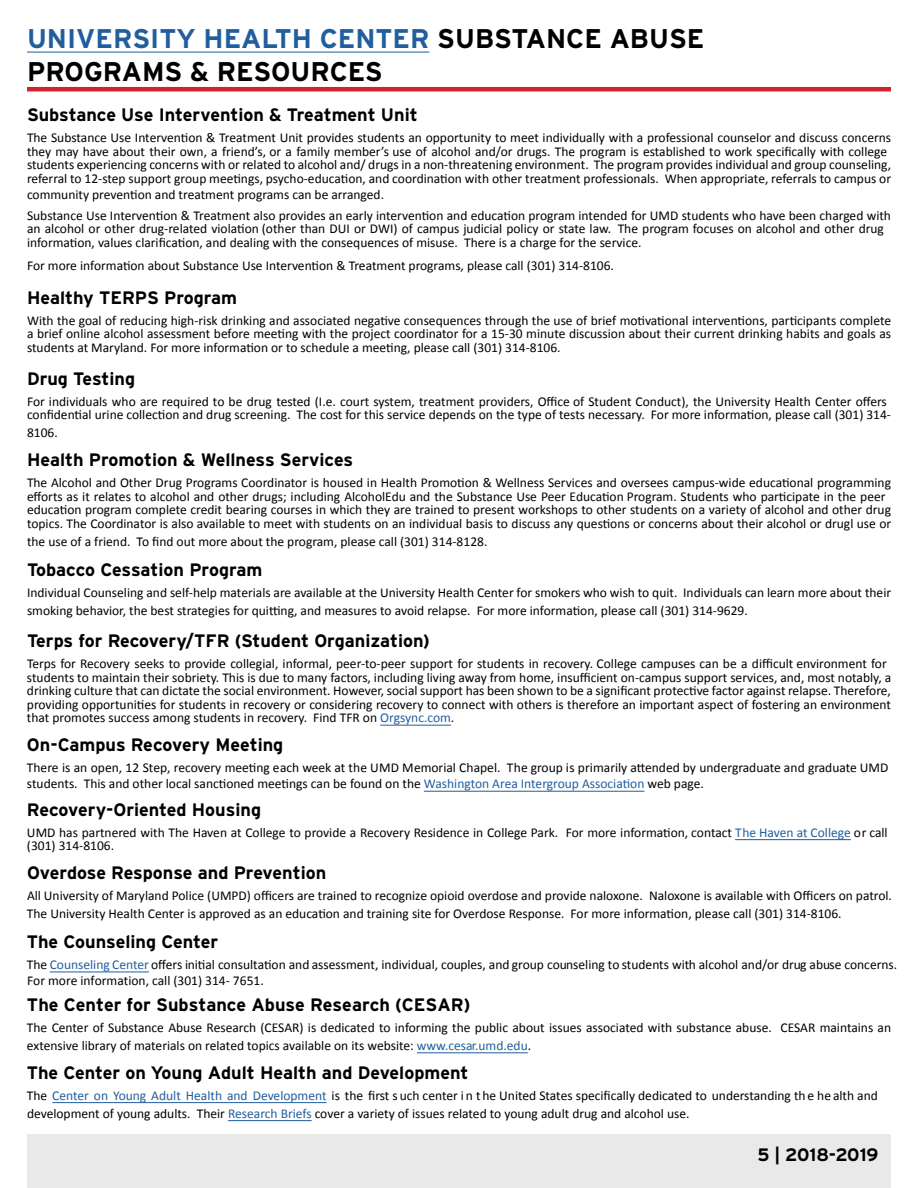
<style>
.page{position:relative;width:918px;height:1188px;background:#fff}
.page>*{position:absolute;margin:0;border:0;box-sizing:border-box;transform-origin:0 0}
.t1{font:700 27px/32.4px "Interstate";color:#000}
.t2{font:700 18px "Interstate";color:#000}
.t3{font:13.5px/13.5px "Calibri";color:#000}
.s1{color:#215e9e}
</style>
<div class="page">
<div style="left:27px;top:1135px;width:864px;height:53px;background:#e9e9ea"></div>
<hr style="left:27px;top:52px;width:402px;height:1px;background:#215e9e">
<hr style="left:27px;top:87px;width:864px;height:4px;background:#d2232a">
<hr style="left:228px;top:1120px;width:84px;height:1px;background:#215e9e">
<hr style="left:52px;top:1102px;width:275px;height:1px;background:#215e9e">
<hr style="left:417px;top:1052px;width:111px;height:1px;background:#215e9e">
<hr style="left:50px;top:972px;width:99px;height:1px;background:#215e9e">
<hr style="left:735px;top:839px;width:116px;height:1px;background:#215e9e">
<hr style="left:424px;top:791px;width:220px;height:1px;background:#215e9e">
<hr style="left:380px;top:725px;width:71px;height:1px;background:#215e9e">
<h1 class="t1" style="left:27px;top:23px;width:679px"><span class="s1">UNIVERSITY HEALTH CENTER</span> SUBSTANCE ABUSE<br>PROGRAMS &amp; RESOURCES</h1>
<h2 class="t2" style="left:27px;top:104px;width:392px">Substance Use Intervention &amp; Treatment Unit</h2>
<p class="t3" style="left:27px;top:131px;width:866px">The Substance Use Intervention &amp; Treatment Unit provides students an opportunity to meet individually with a professional counselor and discuss concerns they may have about their own, a friend’s, or a family member’s use of alcohol and/or drugs. The program is established to work specifically with college students experiencing concerns with or related to alcohol and/ drugs in a non-threatening environment. The program provides individual and group counseling, referral to 12-step support group meetings, psycho-education, and coordination with other treatment professionals. When appropriate, referrals to campus or</p>
<p class="t3" style="left:27px;top:184px;width:866px;line-height:21px">community prevention and treatment programs can be arranged.<br>Substance Use Intervention &amp; Treatment also provides an early intervention and education program intended for UMD students who have been charged with</p>
<p class="t3" style="left:27px;top:222px;width:858px">an alcohol or other drug-related violation (other than DUI or DWI) of campus judicial policy or state law. The program focuses on alcohol and other drug information, values clarification, and dealing with the consequences of misuse. There is a charge for the service.</p>
<p class="t3" style="left:27px;top:259px;width:588px">For more information about Substance Use Intervention &amp; Treatment programs, please call (301) 314-8106.</p>
<h2 class="t2" style="left:27px;top:287px;width:212px">Healthy TERPS Program</h2>
<p class="t3" style="left:27px;top:314px;width:866px;text-align:justify">With the goal of reducing high-risk drinking and associated negative consequences through the use of brief motivational interventions, participants complete a brief online alcohol assessment before meeting with the project coordinator for a 15-30 minute discussion about their current drinking habits and goals as students at Maryland. For more information or to schedule a meeting, please call (301) 314-8106.</p>
<h2 class="t2" style="left:27px;top:367px;width:110px">Drug Testing</h2>
<p class="t3" style="left:27px;top:394px;width:866px">For individuals who are required to be drug tested (I.e. court system, treatment providers, Office of Student Conduct), the University Health Center offers confidential urine collection and drug screening. The cost for this service depends on the type of tests necessary. For more information, please call (301) 314-</p>
<p class="t3" style="left:27px;top:426px;width:32px">8106.</p>
<h2 class="t2" style="left:27px;top:449px;width:328px">Health Promotion &amp; Wellness Services</h2>
<p class="t3" style="left:27px;top:476px;width:866px">The Alcohol and Other Drug Programs Coordinator is housed in Health Promotion &amp; Wellness Services and oversees campus-wide educational programming efforts as it relates to alcohol and other drugs; including AlcoholEdu and the Substance Use Peer Education Program. Students who participate in the peer education program complete credit bearing courses in which they are trained to present workshops to other students on a variety of alcohol and other drug topics. The Coordinator is also available to meet with students on an individual basis to discuss any questions or concerns about their alcohol or drugl use or</p>
<p class="t3" style="left:27px;top:535px;width:462px">the use of a friend. To find out more about the program, please call (301) 314-8128.</p>
<h2 class="t2" style="left:27px;top:558px;width:237px">Tobacco Cessation Program</h2>
<p class="t3" style="left:27px;top:583px;width:866px;line-height:18px">Individual Counseling and self-help materials are available at the University Health Center for smokers who wish to quit. Individuals can learn more about their smoking behavior, the best strategies for quitting, and measures to avoid relapse. For more information, please call (301) 314-9629.</p>
<h2 class="t2" style="left:27px;top:630px;width:404px">Terps for Recovery/TFR (Student Organization)</h2>
<p class="t3" style="left:27px;top:657px;width:866px">Terps for Recovery seeks to provide collegial, informal, peer-to-peer support for students in recovery. College campuses can be a difficult environment for students to maintain their sobriety. This is due to many factors, including living away from home, insufficient on-campus support services, and, most notably, a drinking culture that can dictate the social environment. However, social support has been shown to be a significant protective factor against relapse. Therefore, providing opportunities for students in recovery or considering recovery to connect with others is therefore an important aspect of fostering an environment that promotes success among students in recovery. Find TFR on <span class="s1">Orgsync.com</span>.</p>
<h2 class="t2" style="left:27px;top:734px;width:258px">On-Campus Recovery Meeting</h2>
<p class="t3" style="left:27px;top:760px;width:863px;line-height:16.2px">There is an open, 12 Step, recovery meeting each week at the UMD Memorial Chapel. The group is primarily attended by undergraduate and graduate UMD students. This and other local sanctioned meetings can be found on the <span class="s1">Washington Area Intergroup Association</span> web page.</p>
<h2 class="t2" style="left:27px;top:799px;width:236px">Recovery-Oriented Housing</h2>
<p class="t3" style="left:27px;top:826px;width:862px">UMD has partnered with The Haven at College to provide a Recovery Residence in College Park. For more information, contact <span class="s1">The Haven at College</span> or call (301) 314-8106.</p>
<h2 class="t2" style="left:27px;top:862px;width:301px">Overdose Response and Prevention</h2>
<p class="t3" style="left:27px;top:886px;width:866px;line-height:18px">All University of Maryland Police (UMPD) officers are trained to recognize opioid overdose and provide naloxone. Naloxone is available with Officers on patrol.<br>The University Health Center is approved as an education and training site for Overdose Response. For more information, please call (301) 314-8106.</p>
<h2 class="t2" style="left:27px;top:931px;width:193px">The Counseling Center</h2>
<p class="t3" style="left:27px;top:957px;width:872px;line-height:16.2px">The <span class="s1">Counseling Center</span> offers initial consultation and assessment, individual, couples, and group counseling to students with alcohol and/or drug abuse concerns.<br>For more information, call (301) 314- 7651.</p>
<h2 class="t2" style="left:27px;top:994px;width:445px">The Center for Substance Abuse Research (CESAR)</h2>
<p class="t3" style="left:27px;top:1019px;width:866px;line-height:18px">The Center of Substance Abuse Research (CESAR) is dedicated to informing the public about issues associated with substance abuse. CESAR maintains an extensive library of materials on related topics available on its website: <span class="s1">www.cesar.umd.edu</span>.</p>
<h2 class="t2" style="left:27px;top:1062px;width:443px">The Center on Young Adult Health and Development</h2>
<p class="t3" style="left:27px;top:1086px;width:852px;line-height:18px">The <span class="s1">Center on Young Adult Health and Development</span> is the first s uch center i n t he United States specifically dedicated to understanding th e he alth and development of young adults. Their <span class="s1">Research Briefs</span> cover a variety of issues related to young adult drug and alcohol use.</p>
<h2 class="t2" style="left:757px;top:1143px;width:123px">5 | 2018-2019</h2>
</div>
